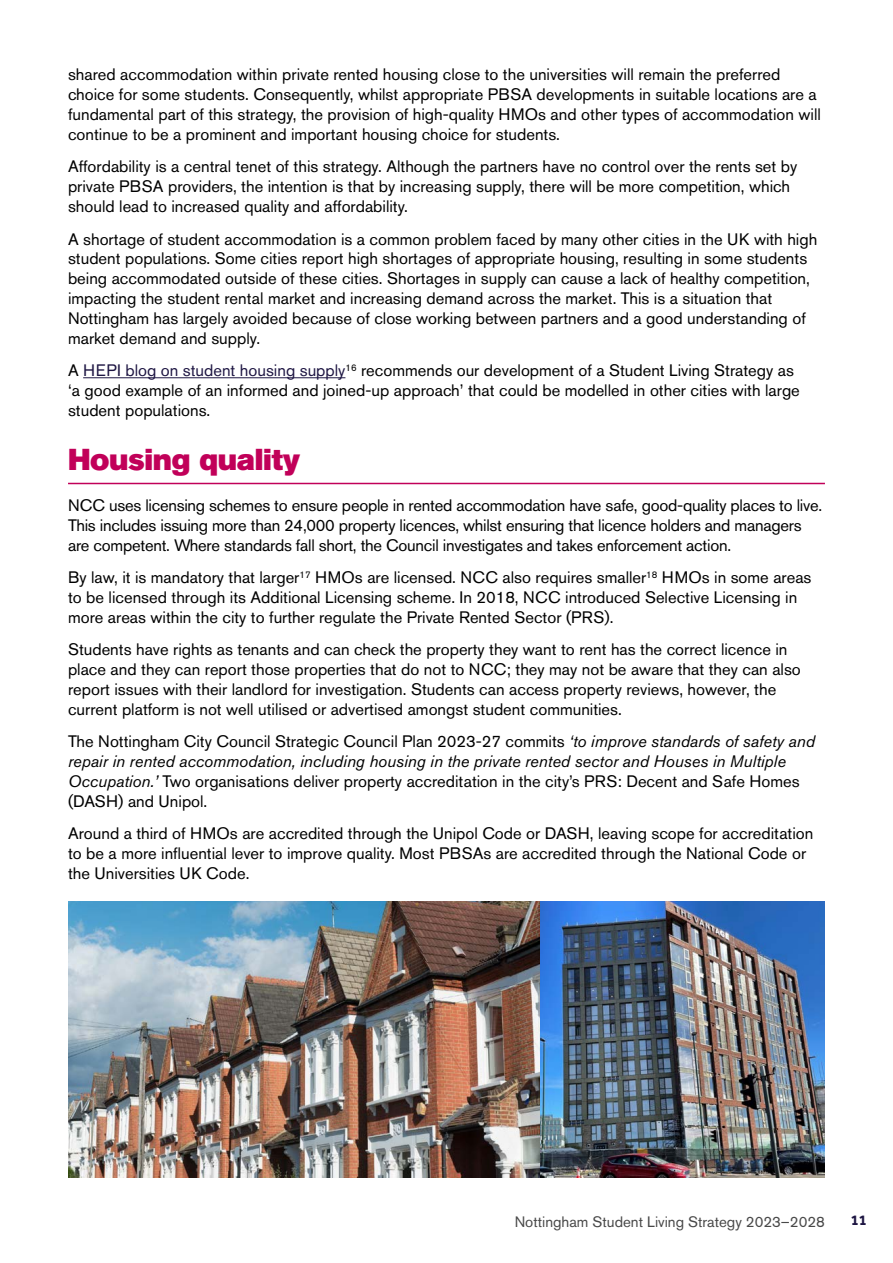
<style>
.page{position:relative;width:893px;height:1263px;background:#fff}
.page>*{position:absolute;margin:0;border:0;box-sizing:border-box;transform-origin:0 0}
.h3_PINK_BOLD{font:30px "Akzidenz Grotesk BE Super";letter-spacing:-.01em;color:#c10059}
.Body_11{font:16.5px/19.8px "Akzidenz Grotesk BE";color:#000}
.t1{font:15px "Akzidenz Grotesk BE";color:#484848}
.t2{font:700 15px "Effra";color:#1e1643}
.s1{color:#1e1643}
.s2{font-style:italic}
</style>
<div class="page">
<hr style="left:83px;top:377px;width:262px;height:1px;background:#1e1643">
<hr style="left:68px;top:483px;width:757px;height:1px;background:#c10059">
<img style="left:68px;top:901px;width:472px;height:277px">
<img style="left:540px;top:901px;width:285px;height:277px">
<p class="Body_11" style="left:68px;top:65px;width:754px">shared accommodation within private rented housing close to the universities will remain the preferred choice for some students. Consequently, whilst appropriate PBSA developments in suitable locations are a fundamental part of this strategy, the provision of high-quality HMOs and other types of accommodation will continue to be a prominent and important housing choice for students.</p>
<p class="Body_11" style="left:68px;top:157px;width:731px">Affordability is a central tenet of this strategy. Although the partners have no control over the rents set by private PBSA providers, the intention is that by increasing supply, there will be more competition, which should lead to increased quality and affordability.</p>
<p class="Body_11" style="left:68px;top:229px;width:751px">A shortage of student accommodation is a common problem faced by many other cities in the UK with high student populations. Some cities report high shortages of appropriate housing, resulting in some students being accommodated outside of these cities. Shortages in supply can cause a lack of healthy competition, impacting the student rental market and increasing demand across the market. This is a situation that Nottingham has largely avoided because of close working between partners and a good understanding of market demand and supply.</p>
<p class="Body_11" style="left:68px;top:360px;width:733px">A <span class="s1">HEPI blog on student housing supply</span><sup>16</sup> recommends our development of a Student Living Strategy as ‘a good example of an informed and joined-up approach’ that could be modelled in other cities with large student populations.</p>
<p class="h3_PINK_BOLD" style="left:68px;top:442px;width:234px">Housing quality</p>
<p class="Body_11" style="left:68px;top:495px;width:756px">NCC uses licensing schemes to ensure people in rented accommodation have safe, good-quality places to live.<br>This includes issuing more than 24,000 property licences, whilst ensuring that licence holders and managers are competent. Where standards fall short, the Council investigates and takes enforcement action.</p>
<p class="Body_11" style="left:68px;top:567px;width:745px">By law, it is mandatory that larger<sup>17</sup> HMOs are licensed. NCC also requires smaller<sup>18</sup> HMOs in some areas to be licensed through its Additional Licensing scheme. In 2018, NCC introduced Selective Licensing in more areas within the city to further regulate the Private Rented Sector (PRS).</p>
<p class="Body_11" style="left:68px;top:640px;width:734px">Students have rights as tenants and can check the property they want to rent has the correct licence in place and they can report those properties that do not to NCC; they may not be aware that they can also report issues with their landlord for investigation. Students can access property reviews, however, the current platform is not well utilised or advertised amongst student communities.</p>
<p class="Body_11" style="left:68px;top:732px;width:748px">The Nottingham City Council Strategic Council Plan 2023-27 commits <span class="s2">‘to improve standards of safety and repair in rented accommodation, including housing in the private rented sector and Houses in Multiple Occupation.’</span> Two organisations deliver property accreditation in the city’s PRS: Decent and Safe Homes (DASH) and Unipol.</p>
<p class="Body_11" style="left:68px;top:823px;width:747px">Around a third of HMOs are accredited through the Unipol Code or DASH, leaving scope for accreditation to be a more influential lever to improve quality. Most PBSAs are accredited through the National Code or the Universities UK Code.</p>
<p class="t1" style="left:515px;top:1213px;width:312px">Nottingham Student Living Strategy 2023–2028</p>
<p class="t2" style="left:851px;top:1211px;width:18px">11</p>
</div>
